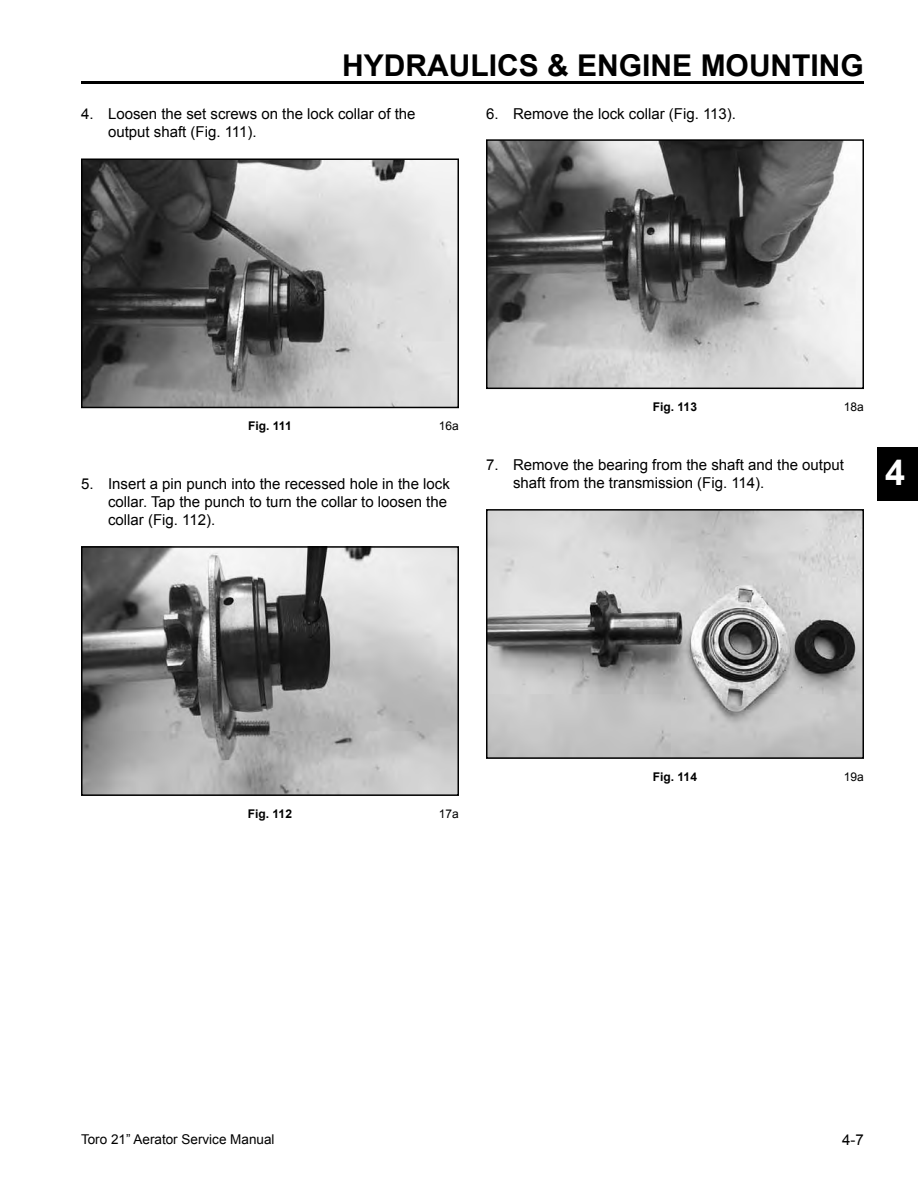
<style>
.page{position:relative;width:918px;height:1188px;background:#fff}
.page>*{position:absolute;margin:0;border:0;box-sizing:border-box;transform-origin:0 0}
.t1{font:700 36px "Arial";color:#fff}
.t2{font:700 30px "Arial";color:#000}
.t3{font:15px/18px "Arial";color:#000}
.t4{font:13.5px "Arial";color:#000}
.t5{font:700 12px "Arial";color:#000}
.t6{font:12px "Arial";color:#000}
</style>
<div class="page">
<hr style="left:81px;top:81px;width:783px;height:3px;background:#000">
<div style="left:878px;top:447px;width:40px;height:54px;background:#000"></div>
<img style="left:84px;top:161px;width:372px;height:244px">
<div style="left:81px;top:158px;width:378px;height:250px;border:2px solid #000"></div>
<img style="left:489px;top:142px;width:372px;height:244px">
<div style="left:486px;top:139px;width:378px;height:250px;border:2px solid #000"></div>
<img style="left:84px;top:549px;width:372px;height:244px">
<div style="left:81px;top:546px;width:378px;height:250px;border:2px solid #000"></div>
<img style="left:489px;top:512px;width:372px;height:244px">
<div style="left:486px;top:509px;width:378px;height:250px;border:2px solid #000"></div>
<h2 class="t2" style="left:342px;top:45px;width:523px">HYDRAULICS &amp; ENGINE MOUNTING</h2>
<p class="t3" style="left:108px;top:105px;width:309px;text-indent:-27px">4. Loosen the set screws on the lock collar of the output shaft (Fig. 111).</p>
<p class="t3" style="left:486px;top:105px;width:252px">6. Remove the lock collar (Fig. 113).</p>
<p class="t5" style="left:248px;top:418px;width:45px">Fig. 111</p>
<p class="t6" style="left:439px;top:418px;width:22px">16a</p>
<p class="t3" style="left:108px;top:475px;width:343px;text-indent:-27px">5. Insert a pin punch into the recessed hole in the lock collar. Tap the punch to turn the collar to loosen the collar (Fig. 112).</p>
<p class="t5" style="left:653px;top:399px;width:46px">Fig. 113</p>
<p class="t6" style="left:844px;top:399px;width:22px">18a</p>
<p class="t3" style="left:513px;top:456px;width:333px;text-indent:-27px">7. Remove the bearing from the shaft and the output shaft from the transmission (Fig. 114).</p>
<h1 class="t1" style="left:885px;top:449px;width:22px">4</h1>
<p class="t5" style="left:248px;top:806px;width:46px">Fig. 112</p>
<p class="t6" style="left:439px;top:806px;width:22px">17a</p>
<p class="t5" style="left:653px;top:769px;width:46px">Fig. 114</p>
<p class="t6" style="left:844px;top:769px;width:22px">19a</p>
<p class="t4" style="left:81px;top:1130px;width:195px">Toro 21” Aerator Service Manual</p>
<p class="t3" style="left:842px;top:1131px;width:23px">4-7</p>
</div>
